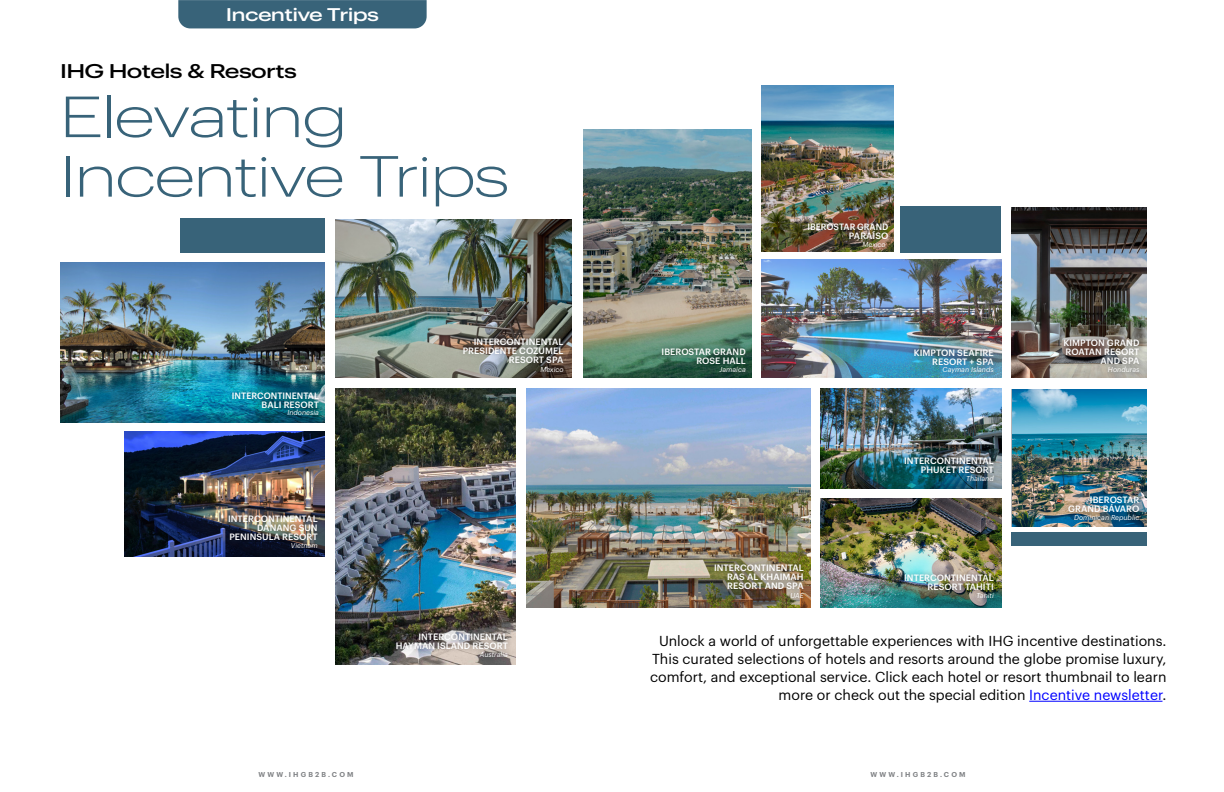
<style>
.page{position:relative;width:1224px;height:792px;background:#fff}
.page>*{position:absolute;margin:0;border:0;box-sizing:border-box;transform-origin:0 0}
.t1{font:300 56.7px/59.5px "Graphik Wide";color:#386379}
.t2{font:500 19.4px "Graphik Wide";color:#000}
.t3{font:500 18px "Graphik Wide";color:#fff}
.t4{font:14.1px/18px "Graphik";color:#000;text-align:right}
.t5{font:500 9px/9px "Graphik";letter-spacing:.005em;color:#fff;text-align:right}
.t6{font:italic 7px "Graphik";color:#fff}
.t7{font:600 7px "Graphik";letter-spacing:.305em;color:#808285}
.s1{color:#00f}
</style>
<div class="page">
<hr style="left:1029px;top:701px;width:133px;height:1px;background:#00f">
<img style="left:60px;top:262px;width:265px;height:160px">
<img style="left:124px;top:432px;width:201px;height:124px">
<img style="left:336px;top:220px;width:235px;height:158px">
<img style="left:583px;top:130px;width:168px;height:248px">
<img style="left:761px;top:86px;width:132px;height:166px">
<img style="left:761px;top:260px;width:240px;height:118px">
<img style="left:1012px;top:208px;width:135px;height:170px">
<img style="left:1012px;top:389px;width:135px;height:138px">
<div style="left:1012px;top:532px;width:135px;height:14px;background:#386379"></div>
<img style="left:336px;top:388px;width:179px;height:276px">
<img style="left:526px;top:388px;width:284px;height:220px">
<img style="left:820px;top:388px;width:181px;height:101px">
<img style="left:820px;top:498px;width:181px;height:110px">
<div style="left:180px;top:218px;width:145px;height:34px;background:#386379"></div>
<div style="left:900px;top:206px;width:100px;height:46px;background:#386379"></div>
<div style="left:227px;top:386px;width:97px;height:27px;background:#000;opacity:.4"></div>
<div style="left:283px;top:404px;width:41px;height:16px;background:#000;opacity:.4"></div>
<div style="left:458px;top:332px;width:110px;height:36px;background:#000;opacity:.4"></div>
<div style="left:535px;top:362px;width:33px;height:15px;background:#000;opacity:.4"></div>
<div style="left:657px;top:342px;width:94px;height:27px;background:#000;opacity:.4"></div>
<div style="left:714px;top:362px;width:37px;height:15px;background:#000;opacity:.4"></div>
<div style="left:909px;top:343px;width:90px;height:27px;background:#000;opacity:.4"></div>
<div style="left:938px;top:361px;width:61px;height:17px;background:#000;opacity:.4"></div>
<div style="left:1058px;top:333px;width:86px;height:36px;background:#000;opacity:.4"></div>
<div style="left:1103px;top:361px;width:41px;height:16px;background:#000;opacity:.4"></div>
<div style="left:1063px;top:490px;width:81px;height:27px;background:#000;opacity:.4"></div>
<div style="left:1069px;top:509px;width:75px;height:17px;background:#000;opacity:.4"></div>
<div style="left:899px;top:452px;width:100px;height:27px;background:#000;opacity:.4"></div>
<div style="left:962px;top:471px;width:37px;height:16px;background:#000;opacity:.4"></div>
<div style="left:899px;top:569px;width:100px;height:27px;background:#000;opacity:.4"></div>
<div style="left:972px;top:588px;width:27px;height:16px;background:#000;opacity:.4"></div>
<div style="left:803px;top:218px;width:91px;height:27px;background:#000;opacity:.4"></div>
<div style="left:857px;top:237px;width:34px;height:16px;background:#000;opacity:.4"></div>
<div style="left:709px;top:558px;width:99px;height:36px;background:#000;opacity:.4"></div>
<div style="left:786px;top:588px;width:23px;height:16px;background:#000;opacity:.4"></div>
<div style="left:391px;top:627px;width:122px;height:27px;background:#000;opacity:.4"></div>
<div style="left:475px;top:646px;width:38px;height:16px;background:#000;opacity:.4"></div>
<div style="left:223px;top:509px;width:100px;height:36px;background:#000;opacity:.4"></div>
<div style="left:287px;top:537px;width:36px;height:16px;background:#000;opacity:.4"></div>
<div style="left:178px;top:0;width:249px;height:28px;background:#386379"></div>
<h3 class="t3" style="left:226px;top:0;width:154px">Incentive Trips</h3>
<h2 class="t2" style="left:60px;top:56px;width:238px">IHG Hotels &amp; Resorts</h2>
<h1 class="t1" style="left:60px;top:81px;width:450px">Elevating<br>Incentive Trips</h1>
<p class="t5" style="left:232px;top:390px;width:89px">INTERCONTINENTAL<br>BALI RESORT</p>
<p class="t6" style="left:287px;top:407px;width:33px">Indonesia</p>
<p class="t5" style="left:228px;top:513px;width:91px">INTERCONTINENTAL<br>DANANG SUN<br>PENINSULA RESORT</p>
<p class="t6" style="left:291px;top:540px;width:28px">Vietnam</p>
<p class="t5" style="left:463px;top:336px;width:102px">INTERCONTINENTAL<br>PRESIDENTE COZUMEL<br>RESORT SPA</p>
<p class="t6" style="left:540px;top:364px;width:25px">Mexico</p>
<p class="t5" style="left:396px;top:631px;width:114px">INTERCONTINENTAL<br>HAYMAN ISLAND RESORT</p>
<p class="t6" style="left:480px;top:649px;width:30px">Australia</p>
<p class="t5" style="left:807px;top:222px;width:82px">IBEROSTAR GRAND<br>PARAÍSO</p>
<p class="t6" style="left:863px;top:240px;width:25px">Mexico</p>
<p class="t5" style="left:662px;top:346px;width:86px">IBEROSTAR GRAND<br>ROSE HALL</p>
<p class="t6" style="left:720px;top:364px;width:28px">Jamaica</p>
<p class="t5" style="left:727px;top:562px;width:78px;text-align:justify;text-indent:-13px">INTERCONTINENTAL RAS AL KHAIMAH RESORT AND SPA</p>
<p class="t6" style="left:790px;top:591px;width:15px">UAE</p>
<p class="t5" style="left:914px;top:347px;width:82px">KIMPTON SEAFIRE<br>RESORT + SPA</p>
<p class="t6" style="left:943px;top:364px;width:53px">Cayman Islands</p>
<p class="t5" style="left:904px;top:456px;width:91px">INTERCONTINENTAL<br>PHUKET RESORT</p>
<p class="t6" style="left:966px;top:474px;width:29px">Thailand</p>
<p class="t5" style="left:904px;top:573px;width:91px">INTERCONTINENTAL<br>RESORT TAHITI</p>
<p class="t6" style="left:976px;top:591px;width:19px">Tahiti</p>
<p class="t5" style="left:1063px;top:337px;width:78px">KIMPTON GRAND<br>ROATAN RESORT<br>AND SPA</p>
<p class="t6" style="left:1108px;top:364px;width:33px">Honduras</p>
<p class="t5" style="left:1068px;top:494px;width:73px">IBEROSTAR<br>GRAND BÁVARO</p>
<p class="t6" style="left:1074px;top:512px;width:67px">Dominican Republic</p>
<p class="t4" style="left:650px;top:631px;width:518px">Unlock a world of unforgettable experiences with IHG incentive destinations.<br>This curated selections of hotels and resorts around the globe promise luxury, comfort, and exceptional service. Click each hotel or resort thumbnail to learn more or check out the special edition <span class="s1">Incentive newsletter</span>.</p>
<p class="t7" style="left:258px;top:769px;width:97px">WWW.IHGB2B.COM</p>
<p class="t7" style="left:870px;top:769px;width:97px">WWW.IHGB2B.COM</p>
</div>
